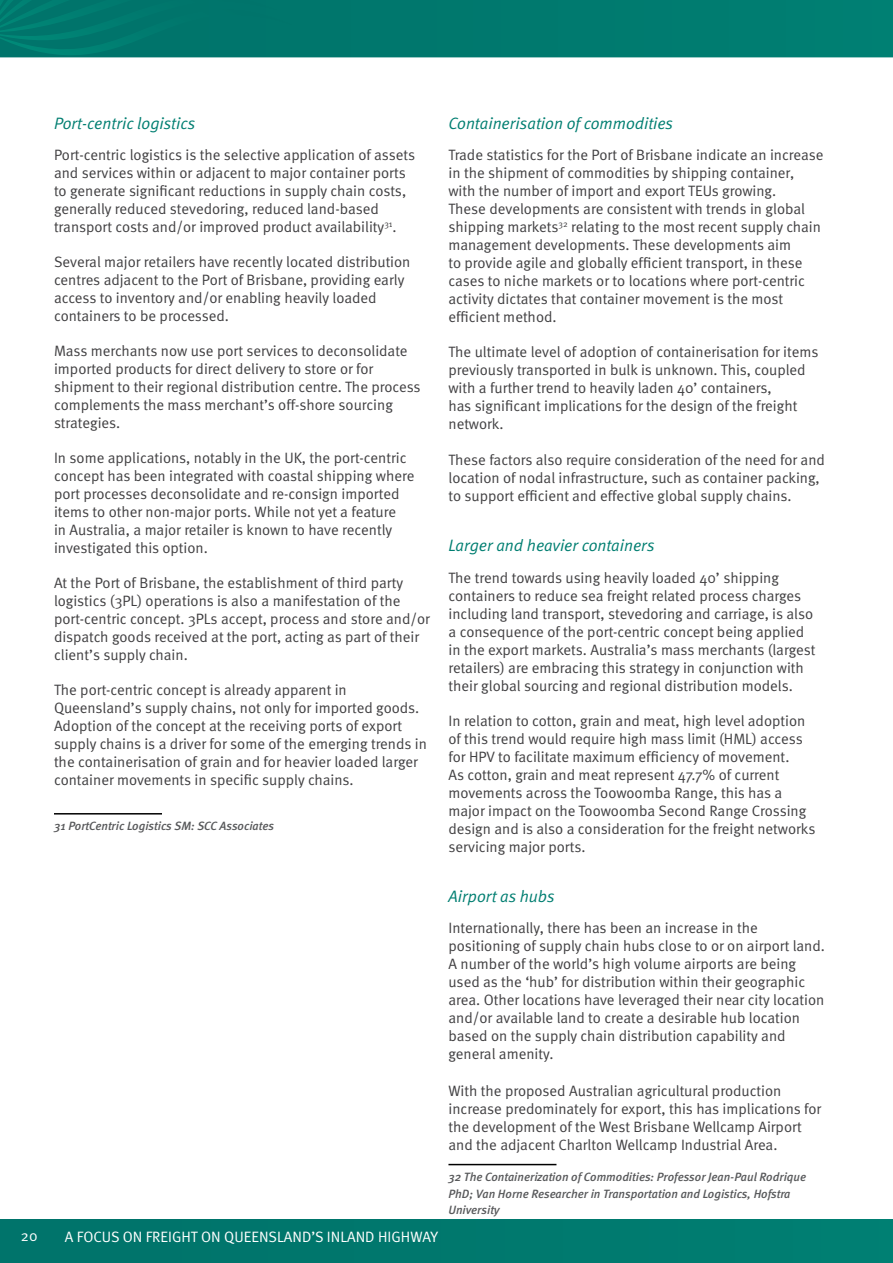
<style>
.page{position:relative;width:893px;height:1263px;background:#fff}
.page>*{position:absolute;margin:0;border:0;box-sizing:border-box;transform-origin:0 0}
.t1{font:italic 16.5px "Meta Normal";color:#007e71}
.t2{font:15px/18px "Meta Normal";color:#414042}
.t3{font:15px "Meta Normal";color:#fff}
.t4{font:italic 500 12px/16.5px "Meta";color:#58595b}
</style>
<div class="page">
<div style="left:0;top:1219px;width:893px;height:44px;background:#00786d"></div>
<div style="left:291px;top:0;width:602px;height:57px;background:#007a6f"></div>
<svg style="left:0;top:0;width:291px;height:57px;background:#00766c"></svg>
<hr style="left:54px;top:813px;width:108px;height:1px;background:#000">
<hr style="left:448px;top:1164px;width:108px;height:1px;background:#000">
<p class="t1" style="left:54px;top:113px;width:143px">Port-centric logistics</p>
<p class="t2" style="left:54px;top:145px;width:363px">Port-centric logistics is the selective application of assets and services within or adjacent to major container ports to generate significant reductions in supply chain costs, generally reduced stevedoring, reduced land-based transport costs and/or improved product availability<sup>31</sup>.</p>
<p class="t2" style="left:54px;top:252px;width:358px">Several major retailers have recently located distribution centres adjacent to the Port of Brisbane, providing early access to inventory and/or enabling heavily loaded containers to be processed.</p>
<p class="t2" style="left:54px;top:341px;width:368px">Mass merchants now use port services to deconsolidate imported products for direct delivery to store or for shipment to their regional distribution centre. The process complements the mass merchant’s off-shore sourcing strategies.</p>
<p class="t2" style="left:54px;top:448px;width:362px">In some applications, notably in the UK, the port-centric concept has been integrated with coastal shipping where port processes deconsolidate and re-consign imported items to other non-major ports. While not yet a feature<br>in Australia, a major retailer is known to have recently investigated this option.</p>
<p class="t2" style="left:54px;top:574px;width:377px">At the Port of Brisbane, the establishment of third party logistics (3PL) operations is also a manifestation of the port-centric concept. 3PLs accept, process and store and/or dispatch goods received at the port, acting as part of their client’s supply chain.</p>
<p class="t2" style="left:54px;top:681px;width:374px">The port-centric concept is already apparent in Queensland’s supply chains, not only for imported goods.<br>Adoption of the concept at the receiving ports of export supply chains is a driver for some of the emerging trends in the containerisation of grain and for heavier loaded larger container movements in specific supply chains.</p>
<p class="t4" style="left:54px;top:818px;width:222px">31 PortCentric Logistics SM: SCC Associates</p>
<p class="t3" style="left:21px;top:1227px;width:18px">20</p>
<p class="t3" style="left:65px;top:1228px;width:375px">A FOCUS ON FREIGHT ON QUEENSLAND’S INLAND HIGHWAY</p>
<p class="t1" style="left:448px;top:113px;width:226px">Containerisation of commodities</p>
<p class="t2" style="left:448px;top:145px;width:376px">Trade statistics for the Port of Brisbane indicate an increase in the shipment of commodities by shipping container, with the number of import and export TEUs growing.<br>These developments are consistent with trends in global shipping markets<sup>32</sup> relating to the most recent supply chain management developments. These developments aim<br>to provide agile and globally efficient transport, in these cases to niche markets or to locations where port-centric activity dictates that container movement is the most efficient method.</p>
<p class="t2" style="left:448px;top:343px;width:372px">The ultimate level of adoption of containerisation for items previously transported in bulk is unknown. This, coupled with a further trend to heavily laden 40’ containers,<br>has significant implications for the design of the freight network.</p>
<p class="t2" style="left:448px;top:450px;width:378px">These factors also require consideration of the need for and location of nodal infrastructure, such as container packing, to support efficient and effective global supply chains.</p>
<p class="t1" style="left:448px;top:536px;width:208px">Larger and heavier containers</p>
<p class="t2" style="left:448px;top:568px;width:368px">The trend towards using heavily loaded 40’ shipping containers to reduce sea freight related process charges including land transport, stevedoring and carriage, is also a consequence of the port-centric concept being applied in the export markets. Australia’s mass merchants (largest retailers) are embracing this strategy in conjunction with their global sourcing and regional distribution models.</p>
<p class="t2" style="left:448px;top:711px;width:368px">In relation to cotton, grain and meat, high level adoption of this trend would require high mass limit (HML) access for HPV to facilitate maximum efficiency of movement.<br>As cotton, grain and meat represent 47.7% of current movements across the Toowoomba Range, this has a major impact on the Toowoomba Second Range Crossing design and is also a consideration for the freight networks servicing major ports.</p>
<p class="t1" style="left:448px;top:887px;width:108px">Airport as hubs</p>
<p class="t2" style="left:448px;top:919px;width:378px">Internationally, there has been an increase in the positioning of supply chain hubs close to or on airport land.<br>A number of the world’s high volume airports are being used as the ‘hub’ for distribution within their geographic area. Other locations have leveraged their near city location and/or available land to create a desirable hub location based on the supply chain distribution capability and general amenity.</p>
<p class="t2" style="left:448px;top:1081px;width:374px">With the proposed Australian agricultural production increase predominately for export, this has implications for the development of the West Brisbane Wellcamp Airport and the adjacent Charlton Wellcamp Industrial Area.</p>
<p class="t4" style="left:448px;top:1168px;width:359px">32 The Containerization of Commodities: Professor Jean-Paul Rodrique<br>PhD; Van Horne Researcher in Transportation and Logistics, Hofstra<br>University</p>
</div>
